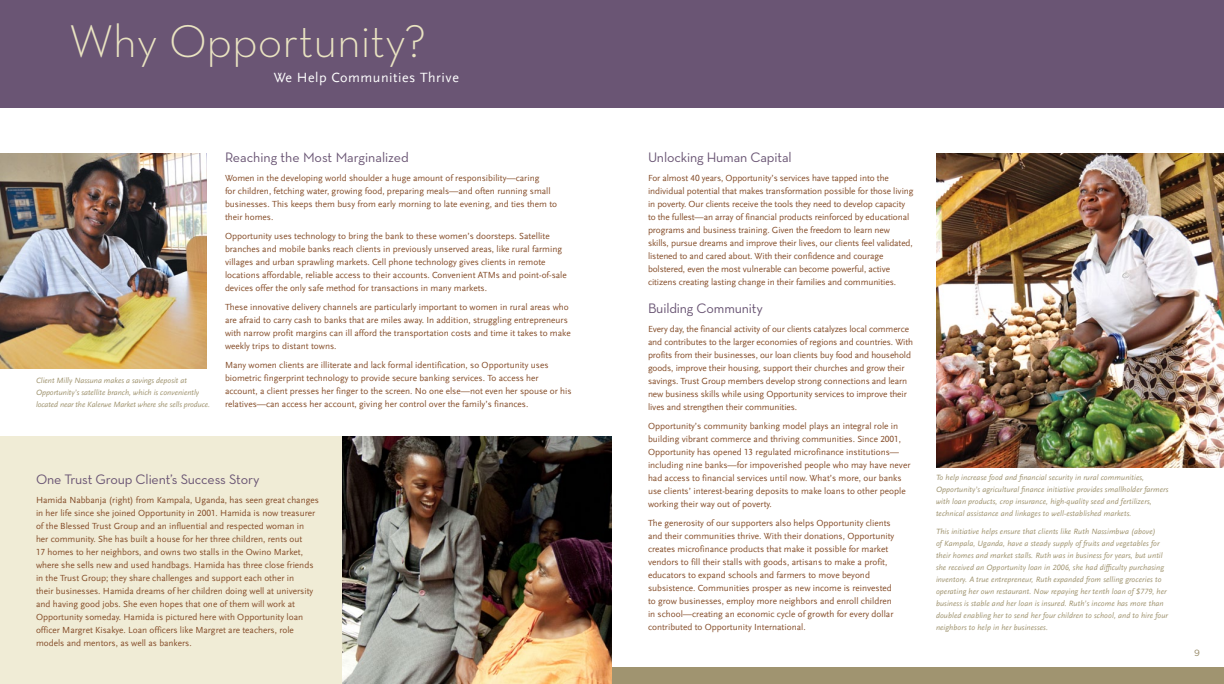
<style>
.page{position:relative;width:1224px;height:684px;background:#fff}
.page>*{position:absolute;margin:0;border:0;box-sizing:border-box;transform-origin:0 0}
.t1{font:300 46.7px "Neutraface Text";color:#e9e3c1}
.t2{font:14px "Neutraface Text";letter-spacing:-.01em;color:#6a5574}
.t3{font:14px "Scala Sans LF";letter-spacing:.04em;color:#fff}
.t4{font:9.2px/13px "Scala Sans LF";color:#854d29}
.t5{font:9px "Gotham";color:#968967}
.t6{font:italic 8px/12px "Scala Sans LF";letter-spacing:.01em;color:#a09470}
</style>
<div class="page">
<div style="left:0;top:667px;width:1224px;height:17px;background:#a09470"></div>
<div style="left:0;top:0;width:1224px;height:108px;background:#6a5574"></div>
<img style="left:936px;top:153px;width:288px;height:315px">
<div style="left:0;top:437px;width:612px;height:247px;background:#f0ecd6"></div>
<img style="left:342px;top:437px;width:270px;height:247px">
<img style="left:0;top:153px;width:207px;height:216px">
<h1 class="t1" style="left:69px;top:12px;width:359px">Why Opportunity?</h1>
<h2 class="t3" style="left:274px;top:70px;width:187px">We Help Communities Thrive</h2>
<p class="t6" style="left:36px;top:375px;width:176px">Client Milly Nassuna makes a savings deposit at<br>Opportunity’s satellite branch, which is conveniently located near the Kalerwe Market where she sells produce.</p>
<h2 class="t2" style="left:225px;top:148px;width:185px">Reaching the Most Marginalized</h2>
<p class="t4" style="left:225px;top:172px;width:334px">Women in the developing world shoulder a huge amount of responsibility—caring<br>for children, fetching water, growing food, preparing meals—and often running small businesses. This keeps them busy from early morning to late evening, and ties them to their homes.</p>
<p class="t4" style="left:225px;top:230px;width:343px">Opportunity uses technology to bring the bank to these women’s doorsteps. Satellite branches and mobile banks reach clients in previously unserved areas, like rural farming villages and urban sprawling markets. Cell phone technology gives clients in remote locations affordable, reliable access to their accounts. Convenient ATMs and point-of-sale devices offer the only safe method for transactions in many markets.</p>
<p class="t4" style="left:225px;top:301px;width:347px">These innovative delivery channels are particularly important to women in rural areas who are afraid to carry cash to banks that are miles away. In addition, struggling entrepreneurs with narrow profit margins can ill afford the transportation costs and time it takes to make weekly trips to distant towns.</p>
<p class="t4" style="left:225px;top:359px;width:348px">Many women clients are illiterate and lack formal identification, so Opportunity uses biometric fingerprint technology to provide secure banking services. To access her account, a client presses her finger to the screen. No one else—not even her spouse or his relatives—can access her account, giving her control over the family’s finances.</p>
<h2 class="t2" style="left:36px;top:470px;width:225px">One Trust Group Client’s Success Story</h2>
<p class="t4" style="left:36px;top:493px;width:284px">Hamida Nabbanja (right) from Kampala, Uganda, has seen great changes in her life since she joined Opportunity in 2001. Hamida is now treasurer of the Blessed Trust Group and an influential and respected woman in<br>her community. She has built a house for her three children, rents out<br>17 homes to her neighbors, and owns two stalls in the Owino Market, where she sells new and used handbags. Hamida has three close friends in the Trust Group; they share challenges and support each other in<br>their businesses. Hamida dreams of her children doing well at university and having good jobs. She even hopes that one of them will work at Opportunity someday. Hamida is pictured here with Opportunity loan officer Margret Kisakye. Loan officers like Margret are teachers, role models and mentors, as well as bankers.</p>
<h2 class="t2" style="left:648px;top:148px;width:145px">Unlocking Human Capital</h2>
<p class="t4" style="left:648px;top:172px;width:267px">For almost 40 years, Opportunity’s services have tapped into the individual potential that makes transformation possible for those living in poverty. Our clients receive the tools they need to develop capacity to the fullest—an array of financial products reinforced by educational programs and business training. Given the freedom to learn new<br>skills, pursue dreams and improve their lives, our clients feel validated, listened to and cared about. With their confidence and courage bolstered, even the most vulnerable can become powerful, active citizens creating lasting change in their families and communities.</p>
<h2 class="t2" style="left:648px;top:299px;width:116px">Building Community</h2>
<p class="t4" style="left:648px;top:323px;width:267px">Every day, the financial activity of our clients catalyzes local commerce and contributes to the larger economies of regions and countries. With profits from their businesses, our loan clients buy food and household goods, improve their housing, support their churches and grow their savings. Trust Group members develop strong connections and learn new business skills while using Opportunity services to improve their lives and strengthen their communities.</p>
<p class="t4" style="left:648px;top:420px;width:264px">Opportunity’s community banking model plays an integral role in building vibrant commerce and thriving communities. Since 2001, Opportunity has opened 13 regulated microfinance institutions— including nine banks—for impoverished people who may have never had access to financial services until now. What’s more, our banks use clients’ interest-bearing deposits to make loans to other people working their way out of poverty.</p>
<p class="t4" style="left:648px;top:517px;width:248px">The generosity of our supporters also helps Opportunity clients and their communities thrive. With their donations, Opportunity creates microfinance products that make it possible for market vendors to fill their stalls with goods, artisans to make a profit, educators to expand schools and farmers to move beyond subsistence. Communities prosper as new income is reinvested to grow businesses, employ more neighbors and enroll children in school—creating an economic cycle of growth for every dollar contributed to Opportunity International.</p>
<p class="t6" style="left:936px;top:472px;width:234px">To help increase food and financial security in rural communities, Opportunity’s agricultural finance initiative provides smallholder farmers with loan products, crop insurance, high-quality seed and fertilizers, technical assistance and linkages to well-established markets.</p>
<p class="t6" style="left:936px;top:526px;width:234px">This initiative helps ensure that clients like Ruth Nassimbwa (above)<br>of Kampala, Uganda, have a steady supply of fruits and vegetables for their homes and market stalls. Ruth was in business for years, but until she received an Opportunity loan in 2006, she had difficulty purchasing inventory. A true entrepreneur, Ruth expanded from selling groceries to operating her own restaurant. Now repaying her tenth loan of $779, her business is stable and her loan is insured. Ruth’s income has more than doubled enabling her to send her four children to school, and to hire four neighbors to help in her businesses.</p>
<p class="t5" style="left:1194px;top:648px;width:7px">9</p>
</div>
